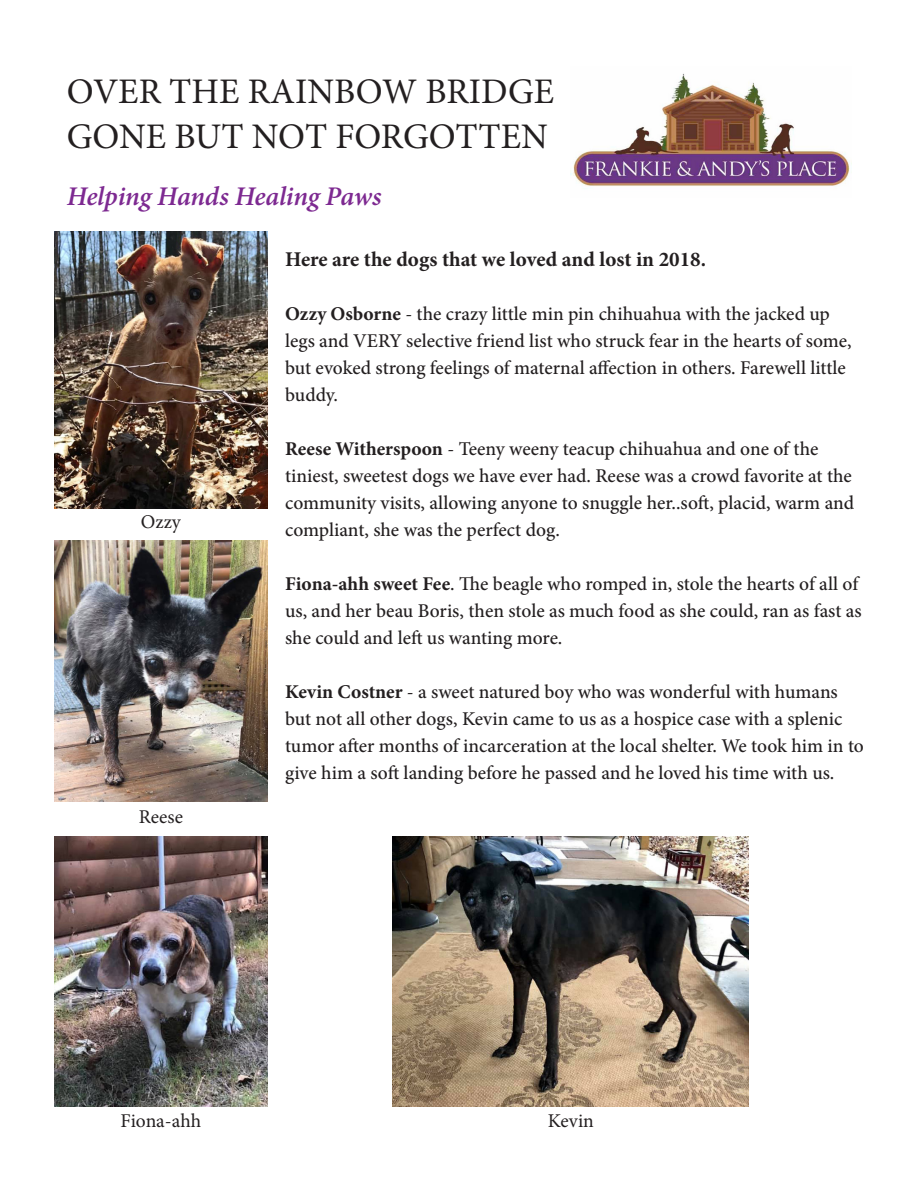
<style>
.page{position:relative;width:918px;height:1188px;background:#fff}
.page>*{position:absolute;margin:0;border:0;box-sizing:border-box;transform-origin:0 0}
.t1{font:36px "Minion Pro";color:#231f20}
.t2{font:italic 600 27px "Minion Pro";letter-spacing:-.01em;color:#7d2991}
.t3{font:700 21px "Minion Pro";color:#231f20}
.t4{font:500 19.5px/27px "Minion Pro";color:#231f20}
.t5{font:19.5px "Minion Pro";color:#231f20}
.s1{font-weight:700}
</style>
<div class="page">
<img style="left:571px;top:73px;width:279px;height:116px">
<img style="left:54px;top:232px;width:214px;height:277px">
<img style="left:54px;top:540px;width:214px;height:262px">
<img style="left:54px;top:836px;width:214px;height:271px">
<img style="left:393px;top:836px;width:356px;height:271px">
<p class="t1" style="left:67px;top:67px;width:489px">OVER THE RAINBOW BRIDGE</p>
<p class="t1" style="left:67px;top:112px;width:483px">GONE BUT NOT FORGOTTEN</p>
<p class="t2" style="left:67px;top:177px;width:316px">Helping Hands Healing Paws</p>
<p class="t3" style="left:285px;top:244px;width:422px">Here are the dogs that we loved and lost in 2018.</p>
<p class="t4" style="left:285px;top:300px;width:568px"><span class="s1">Ozzy Osborne</span> - the crazy little min pin chihuahua with the jacked up legs and VERY selective friend list who struck fear in the hearts of some, but evoked strong feelings of maternal affection in others. Farewell little buddy.</p>
<p class="t4" style="left:285px;top:435px;width:571px"><span class="s1">Reese Witherspoon</span> - Teeny weeny teacup chihuahua and one of the tiniest, sweetest dogs we have ever had. Reese was a crowd favorite at the community visits, allowing anyone to snuggle her..soft, placid, warm and compliant, she was the perfect dog.</p>
<p class="t4" style="left:285px;top:570px;width:578px"><span class="s1">Fiona-ahh sweet Fee</span>. The beagle who romped in, stole the hearts of all of us, and her beau Boris, then stole as much food as she could, ran as fast as she could and left us wanting more.</p>
<p class="t4" style="left:285px;top:678px;width:580px"><span class="s1">Kevin Costner</span> - a sweet natured boy who was wonderful with humans but not all other dogs, Kevin came to us as a hospice case with a splenic tumor after months of incarceration at the local shelter. We took him in to give him a soft landing before he passed and he loved his time with us.</p>
<p class="t5" style="left:141px;top:509px;width:41px">Ozzy</p>
<p class="t5" style="left:139px;top:804px;width:46px">Reese</p>
<p class="t5" style="left:120px;top:1108px;width:82px">Fiona-ahh</p>
<p class="t5" style="left:548px;top:1108px;width:48px">Kevin</p>
</div>
